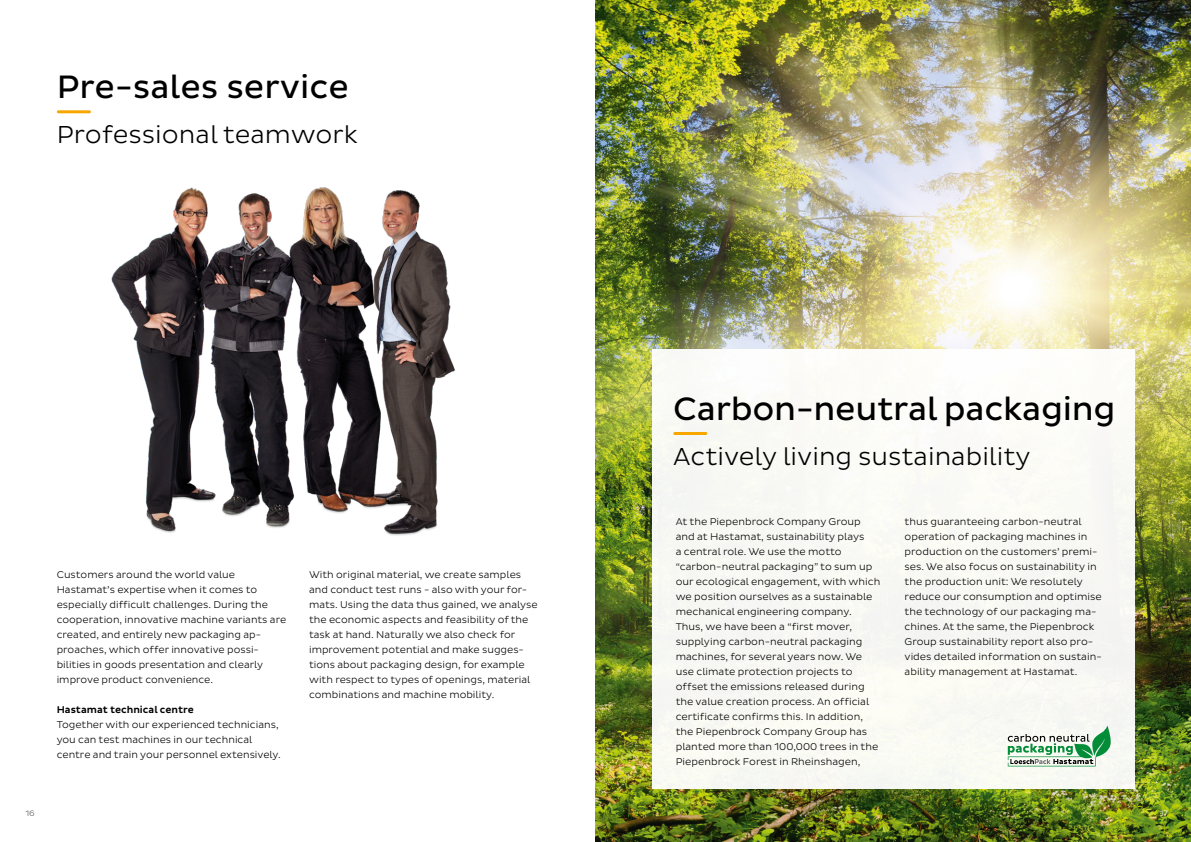
<style>
.page{position:relative;width:1191px;height:842px;background:#fff}
.page>*{position:absolute;margin:0;border:0;box-sizing:border-box;transform-origin:0 0}
.t1{font:33px "Pluto Sans";letter-spacing:-.01em;color:#000}
.t2{font:300 25px "Pluto Sans";color:#000}
.t3{font:300 10px/15px "Pluto Sans";color:#000}
.t4{font:500 10px "Pluto Sans";color:#000}
.t5{font:300 8px "Pluto Sans";color:#575756}
.t6{font:300 8px "Pluto Sans";color:#fff}
</style>
<div class="page">
<img style="left:595px;top:0;width:596px;height:842px">
<div style="left:652px;top:349px;width:482px;height:440px;background:#f9f9f4"></div>
<hr style="left:674px;top:432px;width:32px;height:3px;background:#f7a600">
<svg style="left:1007px;top:725px;width:103px;height:41px"></svg>
<hr style="left:58px;top:110px;width:31px;height:3px;background:#f7a600">
<img style="left:111px;top:187px;width:344px;height:349px">
<h1 class="t1" style="left:57px;top:67px;width:293px">Pre-sales service</h1>
<h2 class="t2" style="left:57px;top:120px;width:303px">Professional teamwork</h2>
<p class="t3" style="left:57px;top:567px;width:231px">Customers around the world value Hastamat’s expertise when it comes to especially difficult challenges. During the cooperation, innovative machine variants are created, and entirely new packaging ap&shy;proaches, which offer innovative possi&shy;bilities in goods presentation and clearly improve product convenience.</p>
<p class="t4" style="left:57px;top:703px;width:138px">Hastamat technical centre</p>
<p class="t3" style="left:57px;top:717px;width:226px">Together with our experienced technicians, you can test machines in our technical centre and train your personnel extensively.</p>
<p class="t3" style="left:309px;top:567px;width:230px">With original material, we create samples and conduct test runs - also with your for&shy;mats. Using the data thus gained, we analyse the economic aspects and feasibility of the task at hand. Naturally we also check for improvement potential and make sugges&shy;tions about packaging design, for example with respect to types of openings, material combinations and machine mobility.</p>
<h1 class="t1" style="left:673px;top:389px;width:444px">Carbon-neutral packaging</h1>
<h2 class="t2" style="left:673px;top:442px;width:359px">Actively living sustainability</h2>
<p class="t3" style="left:675px;top:514px;width:206px">At the Piepenbrock Company Group and at Hastamat, sustainability plays<br>a central role. We use the motto “carbon-neutral packaging” to sum up our ecological engagement, with which we position ourselves as a sustainable mechanical engineering company.<br>Thus, we have been a “first mover, supplying carbon-neutral packaging machines, for several years now. We use climate protection projects to offset the emissions released during the value creation process. An official certificate confirms this. In addition, the Piepenbrock Company Group has planted more than 100,000 trees in the Piepenbrock Forest in Rheinshagen,</p>
<p class="t3" style="left:904px;top:514px;width:199px">thus guaranteeing carbon-neutral operation of packaging machines in production on the customers’ premi&shy;ses. We also focus on sustainability in the production unit: We resolutely reduce our consumption and optimise the technology of our packaging ma&shy;chines. At the same, the Piepenbrock Group sustainability report also pro&shy;vides detailed information on sustain&shy;ability management at Hastamat.</p>
<p class="t5" style="left:25px;top:808px;width:11px">16</p>
<p class="t6" style="left:1159px;top:808px;width:10px">17</p>
</div>
